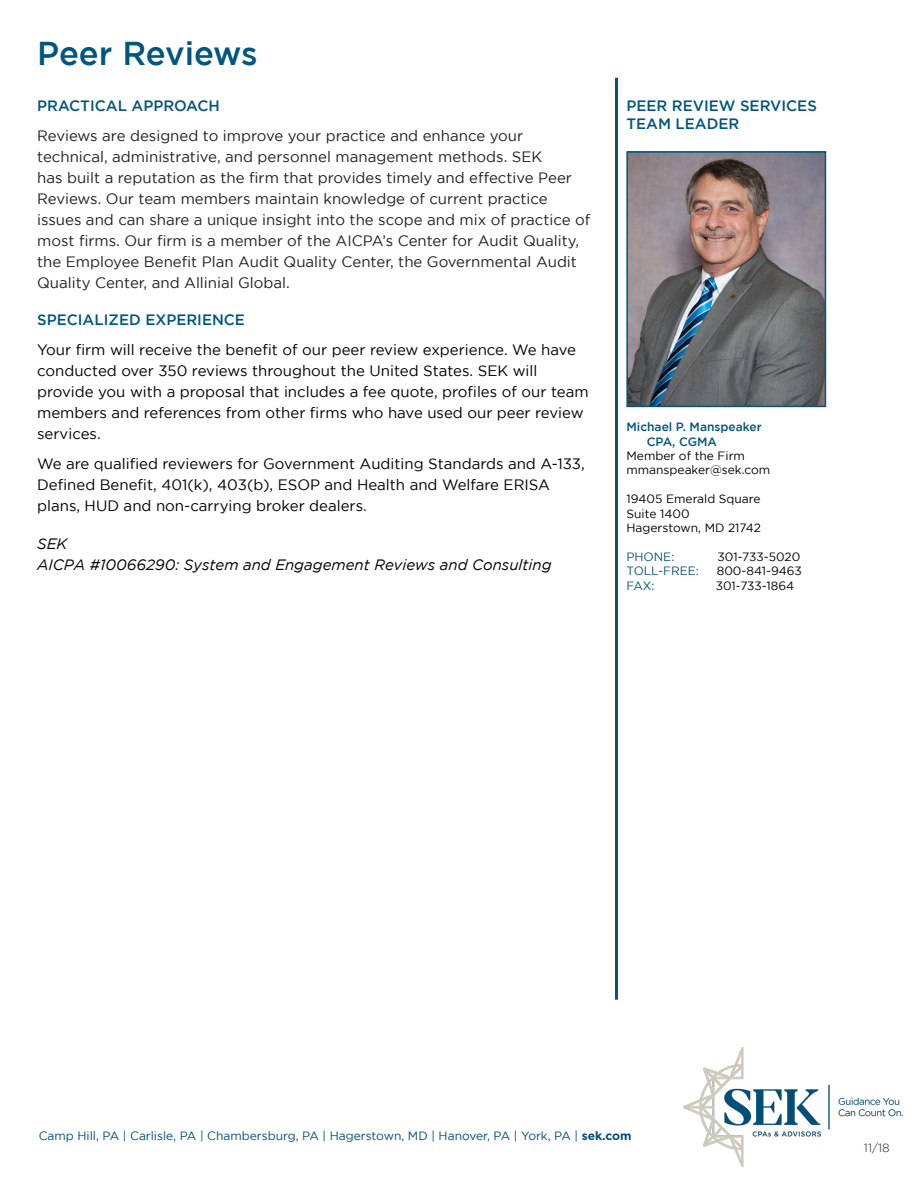
<style>
.page{position:relative;width:918px;height:1188px;background:#fff}
.page>*{position:absolute;margin:0;border:0;box-sizing:border-box;transform-origin:0 0}
.t1{font:500 33px "Gotham";letter-spacing:-.005em;color:#00567e}
.t2{font:15px/21px "Gotham";color:#231f20}
.t3{font:15px/21px "Gotham";color:#000}
.t4{font:500 15px "Gotham";color:#00567e}
.t5{font:italic 15px "Gotham";color:#000}
.t6{font:12px "Gotham";color:#000}
.t7{font:12px "Gotham";color:#024e79}
.t8{font:500 12px "Gotham";color:#00567e}
.t9{font:12px "Gotham";color:#00567e}
.Blue_Bullet_BlackTex{font:300 12px "Gotham";color:#231f20}
.s1{font-weight:700}
</style>
<div class="page">
<img style="left:683px;top:1048px;width:219px;height:119px">
<hr style="left:615px;top:78px;width:3px;height:922px;background:#00567e">
<img style="left:629px;top:154px;width:194px;height:250px">
<div style="left:626px;top:151px;width:200px;height:256px;border:2px solid #00567e"></div>
<p class="t1" style="left:37px;top:34px;width:222px">Peer Reviews</p>
<p class="t4" style="left:37px;top:97px;width:184px">PRACTICAL APPROACH</p>
<p class="t2" style="left:37px;top:125px;width:555px">Reviews are designed to improve your practice and enhance your technical, administrative, and personnel management methods. SEK<br>has built a reputation as the firm that provides timely and effective Peer Reviews. Our team members maintain knowledge of current practice issues and can share a unique insight into the scope and mix of practice of most firms. Our firm is a member of the AICPA’s Center for Audit Quality, the Employee Benefit Plan Audit Quality Center, the Governmental Audit Quality Center, and Allinial Global.</p>
<p class="t4" style="left:37px;top:311px;width:209px">SPECIALIZED EXPERIENCE</p>
<p class="t3" style="left:37px;top:339px;width:553px">Your firm will receive the benefit of our peer review experience. We have conducted over 350 reviews throughout the United States. SEK will provide you with a proposal that includes a fee quote, profiles of our team members and references from other firms who have used our peer review services.</p>
<p class="t3" style="left:37px;top:453px;width:549px">We are qualified reviewers for Government Auditing Standards and A-133,<br>Defined Benefit, 401(k), 403(b), ESOP and Health and Welfare ERISA plans, HUD and non-carrying broker dealers.</p>
<p class="t5" style="left:37px;top:535px;width:32px">SEK</p>
<p class="t5" style="left:37px;top:556px;width:516px">AICPA #10066290: System and Engagement Reviews and Consulting</p>
<p class="t4" style="left:626px;top:97px;width:192px">PEER REVIEW SERVICES</p>
<p class="t4" style="left:626px;top:115px;width:114px">TEAM LEADER</p>
<p class="t8" style="left:626px;top:420px;width:137px">Michael P. Manspeaker</p>
<p class="t8" style="left:647px;top:435px;width:72px">CPA, CGMA</p>
<p class="t6" style="left:626px;top:449px;width:120px">Member of the Firm</p>
<p class="t6" style="left:626px;top:464px;width:145px">mmanspeaker@sek.com</p>
<p class="t6" style="left:626px;top:492px;width:136px">19405 Emerald Square</p>
<p class="t6" style="left:626px;top:507px;width:65px">Suite 1400</p>
<p class="t6" style="left:626px;top:521px;width:136px">Hagerstown, MD 21742</p>
<p class="t9" style="left:626px;top:550px;width:49px">PHONE:</p>
<p class="t6" style="left:718px;top:550px;width:84px">301-733-5020</p>
<p class="t9" style="left:626px;top:564px;width:74px">TOLL-FREE:</p>
<p class="t6" style="left:717px;top:564px;width:86px">800-841-9463</p>
<p class="t9" style="left:626px;top:579px;width:30px">FAX:</p>
<p class="t6" style="left:716px;top:579px;width:80px">301-733-1864</p>
<p class="t7" style="left:39px;top:1129px;width:594px">Camp Hill, PA | Carlisle, PA | Chambersburg, PA | Hagerstown, MD | Hanover, PA | York, PA | <span class="s1">sek.com</span></p>
<p class="Blue_Bullet_BlackTex" style="left:864px;top:1141px;width:27px">11/18</p>
</div>
